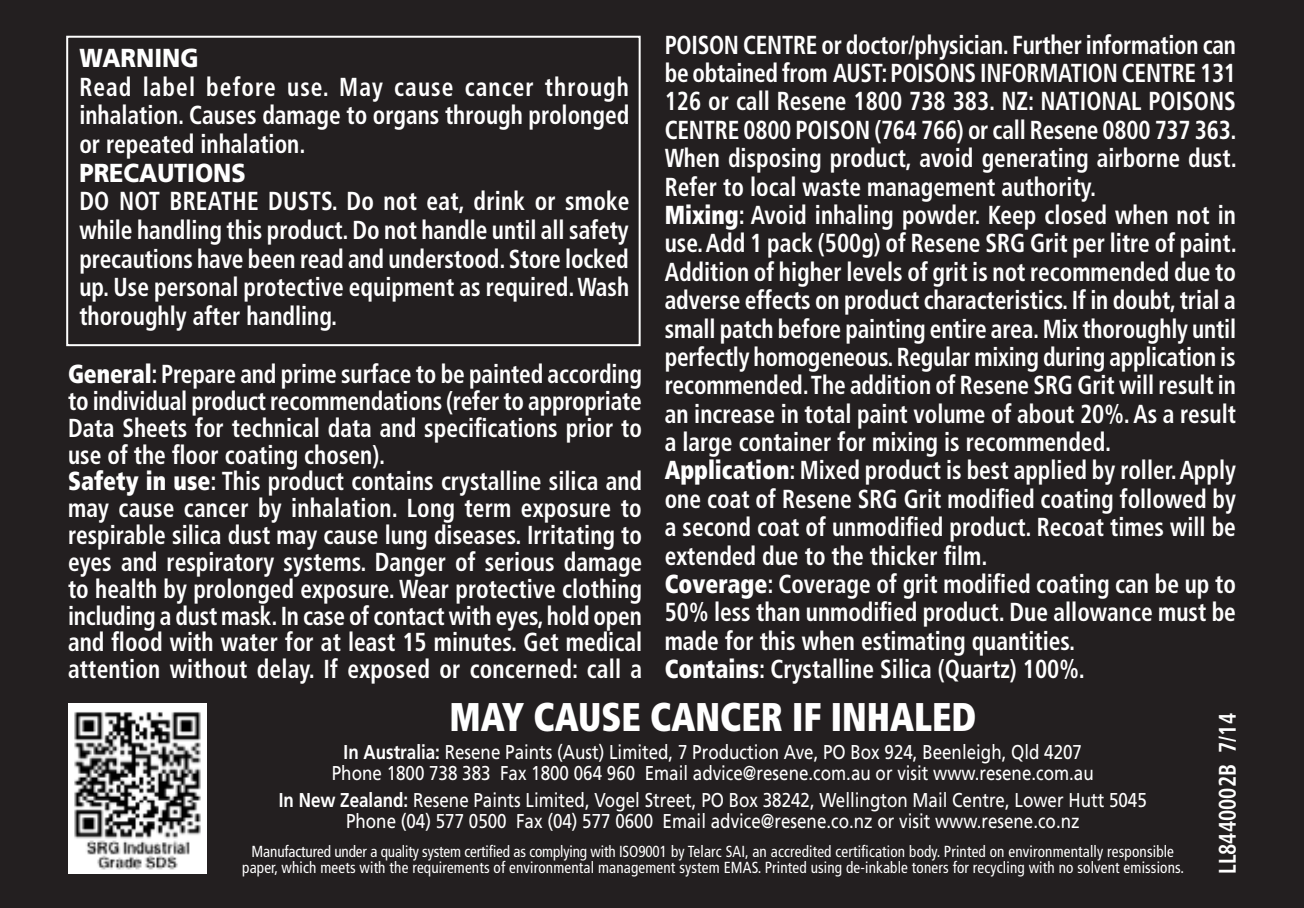
<style>
.page{position:relative;width:1304px;height:908px;background:#fff}
.page>*{position:absolute;margin:0;border:0;box-sizing:border-box;transform-origin:0 0}
.t1{font:900 condensed 40px "Frutiger";color:#fff;scale:.9 1}
.t2{font:700 condensed 26px/28.4px "Frutiger";color:#fff;text-align:justify;scale:.9 1}
.t3{font:900 26px "Frutiger";color:#fff;scale:.9 1}
.t4{font:700 condensed 24px "Frutiger";color:#fff;scale:.9 1}
.t5{font:20px/21.2px "Frutiger";color:#fff;text-align:center;scale:.85 1}
.t6{font:condensed 16px/16px "Frutiger";letter-spacing:.01em;color:#fff;text-align:center;scale:.95 1}
.s1{font-weight:900}
.s2{font-weight:700}
</style>
<div class="page">
<div style="left:0;top:0;width:1304px;height:907px;background:#231f20"></div>
<img style="left:68px;top:703px;width:139px;height:170px">
<div style="left:66px;top:36px;width:575px;height:310px;border:2px solid #fff"></div>
<p class="t3" style="left:79px;top:42px;width:134px">WARNING</p>
<p class="t2" style="left:79px;top:72px;width:612px">Read label before use. May cause cancer through inhalation. Causes damage to organs through prolonged or repeated inhalation.</p>
<p class="t3" style="left:79px;top:157px;width:186px">PRECAUTIONS</p>
<p class="t2" style="left:79px;top:187px;width:613px">DO NOT BREATHE DUSTS. Do not eat, drink or smoke while handling this product. Do not handle until all safety precautions have been read and understood. Store locked up. Use personal protective equipment as required. Wash thoroughly after handling.</p>
<p class="t2" style="left:68px;top:360px;width:640px;line-height:26.8px;text-align:left"><span class="s1">General</span>: Prepare and prime surface to be painted according to individual product recommendations (refer to appropriate Data Sheets for technical data and specifications prior to use of the floor coating chosen).<br><span class="s1">Safety in use</span>: This product contains crystalline silica and may cause cancer by inhalation. Long term exposure to respirable silica dust may cause lung diseases. Irritating to eyes and respiratory systems. Danger of serious damage to health by prolonged exposure. Wear protective clothing including a dust mask. In case of contact with eyes, hold open and flood with water for at least 15 minutes. Get medical attention without delay. If exposed or concerned: call a</p>
<p class="t2" style="left:665px;top:30px;width:637px;text-align:left">POISON CENTRE or doctor/physician. Further information can be obtained from AUST: POISONS INFORMATION CENTRE 131<br>126 or call Resene 1800 738 383. NZ: NATIONAL POISONS CENTRE 0800 POISON (764 766) or call Resene 0800 737 363.<br>When disposing product, avoid generating airborne dust.<br>Refer to local waste management authority.<br><span class="s1">Mixing</span>: Avoid inhaling powder. Keep closed when not in use. Add 1 pack (500g) of Resene SRG Grit per litre of paint.<br>Addition of higher levels of grit is not recommended due to adverse effects on product characteristics. If in doubt, trial a small patch before painting entire area. Mix thoroughly until perfectly homogeneous. Regular mixing during application is recommended. The addition of Resene SRG Grit will result in an increase in total paint volume of about 20%. As a result a large container for mixing is recommended.<br><span class="s1">Application</span>: Mixed product is best applied by roller. Apply one coat of Resene SRG Grit modified coating followed by a second coat of unmodified product. Recoat times will be extended due to the thicker film.<br><span class="s1">Coverage</span>: Coverage of grit modified coating can be up to 50% less than unmodified product. Due allowance must be made for this when estimating quantities.<br><span class="s1">Contains</span>: Crystalline Silica (Quartz) 100%.</p>
<h1 class="t1" style="left:450px;top:692px;width:587px">MAY CAUSE CANCER IF INHALED</h1>
<p class="t5" style="left:332px;top:740px;width:898px"><span class="s2">In Australia:</span> Resene Paints (Aust) Limited, 7 Production Ave, PO Box 924, Beenleigh, Qld 4207<br>Phone 1800 738 383 Fax 1800 064 960 Email advice@resene.com.au or visit www.resene.com.au</p>
<p class="t5" style="left:279px;top:788px;width:1023px"><span class="s2">In New Zealand:</span> Resene Paints Limited, Vogel Street, PO Box 38242, Wellington Mail Centre, Lower Hutt 5045<br>Phone (04) 577 0500 Fax (04) 577 0600 Email advice@resene.co.nz or visit www.resene.co.nz</p>
<p class="t6" style="left:242px;top:843px;width:993px">Manufactured under a quality system certified as complying with ISO9001 by Telarc SAI, an accredited certification body. Printed on environmentally responsible paper, which meets with the requirements of environmental management system EMAS. Printed using de-inkable toners for recycling with no solvent emissions.</p>
<p class="t4" style="left:1213px;top:873px;width:180px;rotate:-90deg">LL8440002B 7/14</p>
</div>
